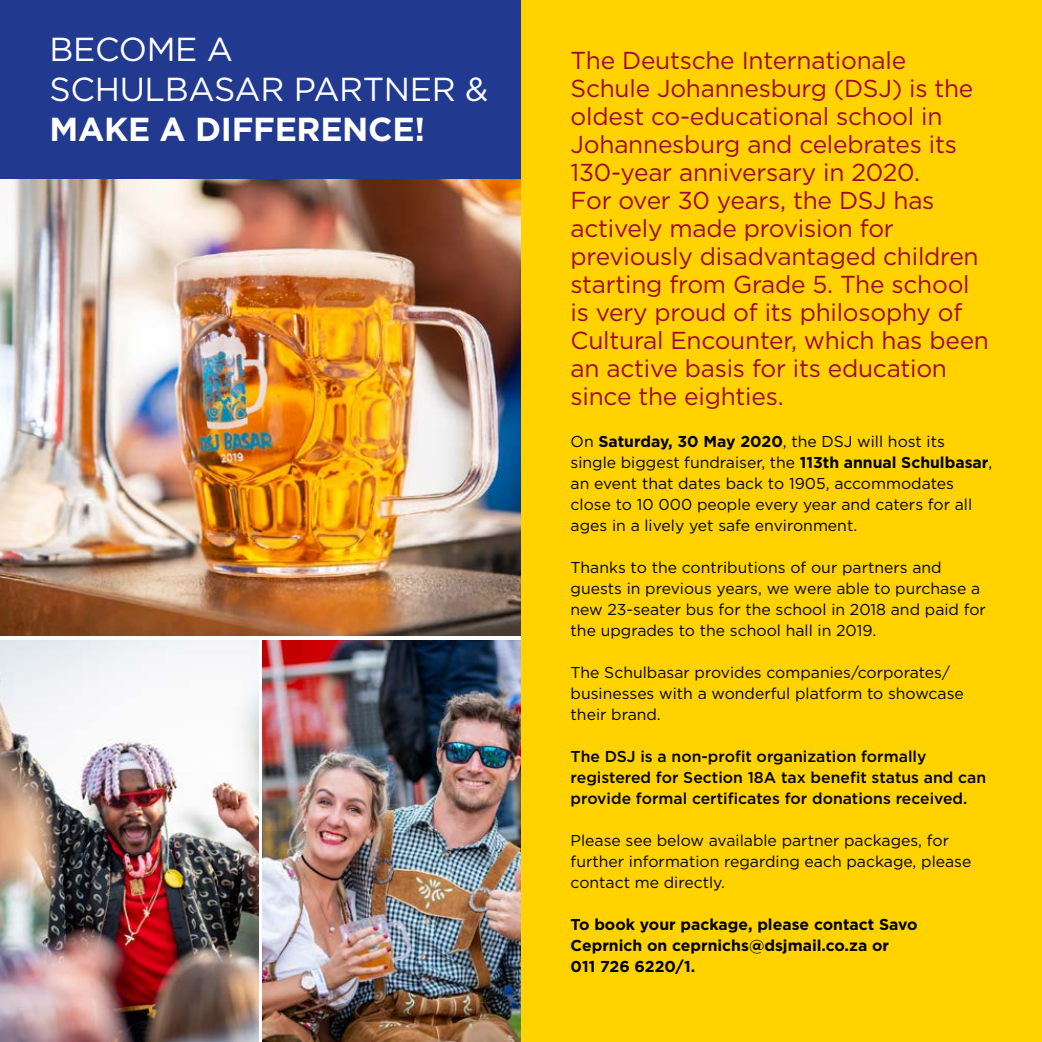
<style>
.page{position:relative;width:1042px;height:1042px;background:#fff}
.page>*{position:absolute;margin:0;border:0;box-sizing:border-box;transform-origin:0 0}
.t1{font:33.25px/39.9px "Gotham";letter-spacing:-.01em;color:#fff}
.t2{font:700 33.25px "Gotham";letter-spacing:-.01em;color:#fff}
.t3{font:24.5px/28px "Gotham";letter-spacing:-.01em;color:#9e092f}
.t4{font:15.75px/21px "Gotham";color:#000}
.t5{font:500 15.75px/21px "Gotham";color:#000}
.t6{font:700 15.75px/21px "Gotham";color:#000}
.s1{font-weight:700}
</style>
<div class="page">
<div style="left:521px;top:0;width:521px;height:1042px;background:#ffd200"></div>
<img style="left:0;top:640px;width:258px;height:402px">
<img style="left:263px;top:640px;width:258px;height:402px">
<img style="left:0;top:179px;width:521px;height:456px">
<div style="left:0;top:0;width:521px;height:179px;background:#213a8f"></div>
<h1 class="t1" style="left:50px;top:29px;width:440px">BECOME A<br>SCHULBASAR PARTNER &amp;</h1>
<h1 class="t2" style="left:50px;top:110px;width:377px">MAKE A DIFFERENCE!</h1>
<p class="t3" style="left:570px;top:46px;width:420px">The Deutsche Internationale<br>Schule Johannesburg (DSJ) is the oldest co-educational school in<br>Johannesburg and celebrates its<br>130-year anniversary in 2020.<br>For over 30 years, the DSJ has actively made provision for previously disadvantaged children starting from Grade 5. The school is very proud of its philosophy of<br>Cultural Encounter, which has been an active basis for its education since the eighties.</p>
<p class="t4" style="left:570px;top:431px;width:423px">On <span class="s1">Saturday, 30 May 2020</span>, the DSJ will host its single biggest fundraiser, the <span class="s1">113th annual Schulbasar</span>, an event that dates back to 1905, accommodates close to 10 000 people every year and caters for all ages in a lively yet safe environment.</p>
<p class="t4" style="left:570px;top:557px;width:417px">Thanks to the contributions of our partners and guests in previous years, we were able to purchase a new 23-seater bus for the school in 2018 and paid for the upgrades to the school hall in 2019.</p>
<p class="t4" style="left:570px;top:662px;width:395px">The Schulbasar provides companies/corporates/ businesses with a wonderful platform to showcase their brand.</p>
<p class="t5" style="left:570px;top:746px;width:417px">The DSJ is a non-profit organization formally registered for Section 18A tax benefit status and can provide formal certificates for donations received.</p>
<p class="t4" style="left:570px;top:830px;width:402px">Please see below available partner packages, for further information regarding each package, please contact me directly.</p>
<p class="t6" style="left:570px;top:914px;width:348px">To book your package, please contact Savo<br>Ceprnich on ceprnichs@dsjmail.co.za or<br>011 726 6220/1.</p>
</div>
